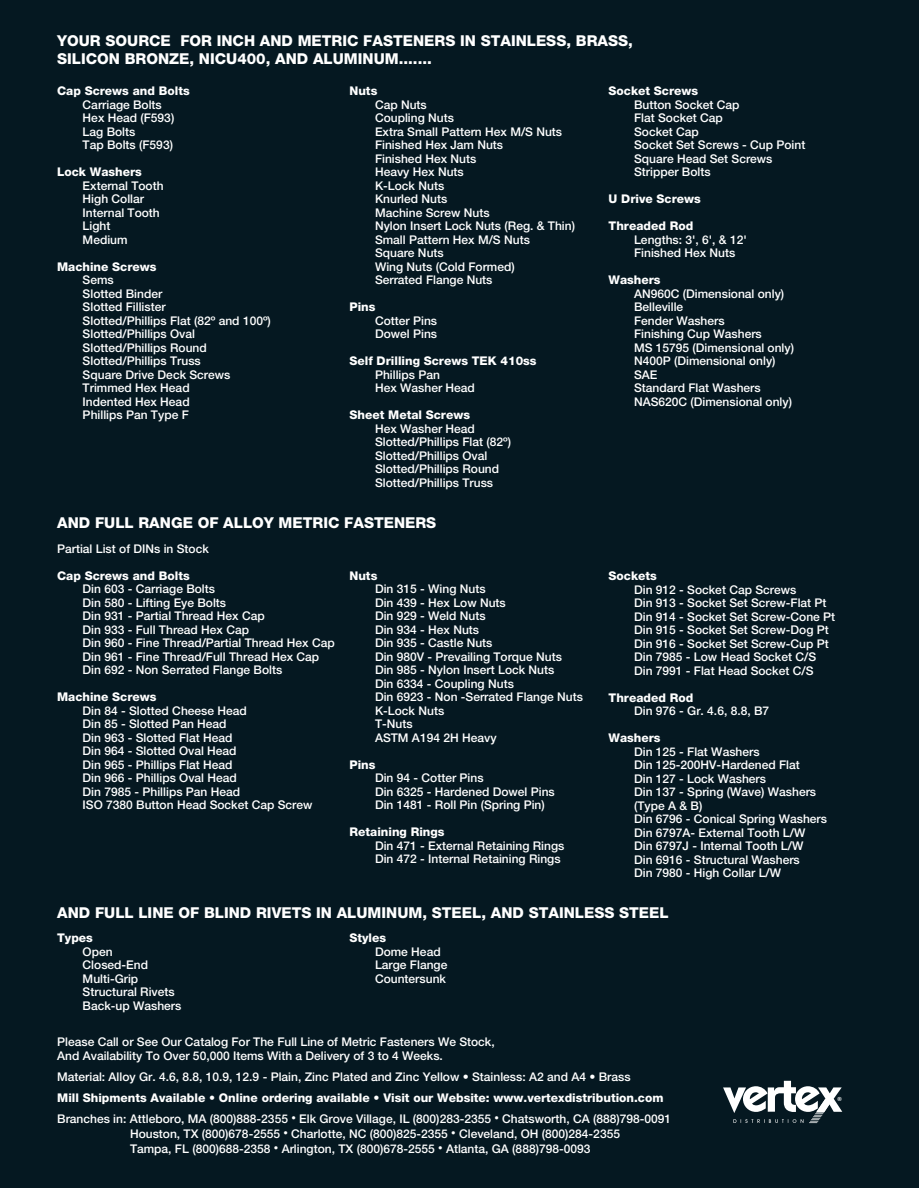
<style>
.page{position:relative;width:919px;height:1188px;background:#fff}
.page>*{position:absolute;margin:0;border:0;box-sizing:border-box;transform-origin:0 0}
.t1{font:800 15px/18px "Helvetica Neue";color:#fff}
.t2{font:500 12px/13.5px "Helvetica Neue";color:#fff}
.t3{font:800 12px "Helvetica Neue";color:#fff}
.t4{font:700 5.7px "Helvetica";color:#fff}
.s1{font-weight:800}
.s2{font-size:9px}
</style>
<div class="page">
<svg style="left:918px;top:0;width:1px;height:1188px"></svg>
<div style="left:0;top:0;width:918px;height:1188px;background:#051821"></div>
<svg style="left:723px;top:1081px;width:118px;height:42px"></svg>
<p class="t1" style="left:57px;top:31px;width:577px">YOUR SOURCE FOR INCH AND METRIC FASTENERS IN STAINLESS, BRASS,<br>SILICON BRONZE, NICU400, AND ALUMINUM.......</p>
<p class="t3" style="left:57px;top:84px;width:134px">Cap Screws and Bolts</p>
<p class="t2" style="left:83px;top:98px;width:93px">Carriage Bolts<br>Hex Head (F593)<br>Lag Bolts<br>Tap Bolts (F593)</p>
<p class="t3" style="left:57px;top:165px;width:86px">Lock Washers</p>
<p class="t2" style="left:83px;top:179px;width:82px">External Tooth<br>High Collar<br>Internal Tooth<br>Light<br>Medium</p>
<p class="t3" style="left:57px;top:259px;width:101px">Machine Screws</p>
<p class="t2" style="left:83px;top:273px;width:190px">Sems<br>Slotted Binder<br>Slotted Fillister<br>Slotted/Phillips Flat (82º and 100º)<br>Slotted/Phillips Oval<br>Slotted/Phillips Round<br>Slotted/Phillips Truss<br>Square Drive Deck Screws<br>Trimmed Hex Head<br>Indented Hex Head<br>Phillips Pan Type F</p>
<p class="t3" style="left:349px;top:84px;width:29px">Nuts</p>
<p class="t2" style="left:375px;top:98px;width:201px">Cap Nuts<br>Coupling Nuts<br>Extra Small Pattern Hex M/S Nuts<br>Finished Hex Jam Nuts<br>Finished Hex Nuts<br>Heavy Hex Nuts<br>K-Lock Nuts<br>Knurled Nuts<br>Machine Screw Nuts<br>Nylon Insert Lock Nuts (Reg. &amp; Thin)<br>Small Pattern Hex M/S Nuts<br>Square Nuts<br>Wing Nuts (Cold Formed)<br>Serrated Flange Nuts</p>
<p class="t3" style="left:349px;top:300px;width:28px">Pins</p>
<p class="t2" style="left:375px;top:314px;width:64px">Cotter Pins<br>Dowel Pins</p>
<p class="t3" style="left:349px;top:354px;width:188px">Self Drilling Screws TEK 410ss</p>
<p class="t2" style="left:375px;top:368px;width:101px">Phillips Pan<br>Hex Washer Head</p>
<p class="t3" style="left:349px;top:408px;width:122px">Sheet Metal Screws</p>
<p class="t2" style="left:375px;top:422px;width:137px">Hex Washer Head<br>Slotted/Phillips Flat (82º)<br>Slotted/Phillips Oval<br>Slotted/Phillips Round<br>Slotted/Phillips Truss</p>
<p class="t1" style="left:57px;top:513px;width:380px">AND FULL RANGE OF ALLOY METRIC FASTENERS</p>
<p class="t2" style="left:57px;top:541px;width:153px">Partial List of DINs in Stock</p>
<p class="t3" style="left:57px;top:568px;width:134px">Cap Screws and Bolts</p>
<p class="t2" style="left:83px;top:582px;width:253px">Din 603 - Carriage Bolts<br>Din 580 - Lifting Eye Bolts<br>Din 931 - Partial Thread Hex Cap<br>Din 933 - Full Thread Hex Cap<br>Din 960 - Fine Thread/Partial Thread Hex Cap<br>Din 961 - Fine Thread/Full Thread Hex Cap<br>Din 692 - Non Serrated Flange Bolts</p>
<p class="t3" style="left:57px;top:690px;width:101px">Machine Screws</p>
<p class="t2" style="left:83px;top:703px;width:231px">Din 84 - Slotted Cheese Head<br>Din 85 - Slotted Pan Head<br>Din 963 - Slotted Flat Head<br>Din 964 - Slotted Oval Head<br>Din 965 - Phillips Flat Head<br>Din 966 - Phillips Oval Head<br>Din 7985 - Phillips Pan Head<br>ISO 7380 Button Head Socket Cap Screw</p>
<p class="t3" style="left:349px;top:568px;width:29px">Nuts</p>
<p class="t2" style="left:375px;top:582px;width:209px">Din 315 - Wing Nuts<br>Din 439 - Hex Low Nuts<br>Din 929 - Weld Nuts<br>Din 934 - Hex Nuts<br>Din 935 - Castle Nuts<br>Din 980V - Prevailing Torque Nuts<br>Din 985 - Nylon Insert Lock Nuts<br>Din 6334 - Coupling Nuts<br>Din 6923 - Non -Serrated Flange Nuts<br>K-Lock Nuts<br>T-Nuts<br>ASTM A194 2H Heavy</p>
<p class="t3" style="left:349px;top:757px;width:28px">Pins</p>
<p class="t2" style="left:375px;top:771px;width:181px">Din 94 - Cotter Pins<br>Din 6325 - Hardened Dowel Pins<br>Din 1481 - Roll Pin (Spring Pin)</p>
<p class="t3" style="left:349px;top:825px;width:96px">Retaining Rings</p>
<p class="t2" style="left:375px;top:838px;width:191px">Din 471 - External Retaining Rings<br>Din 472 - Internal Retaining Rings</p>
<p class="t3" style="left:608px;top:84px;width:91px">Socket Screws</p>
<p class="t2" style="left:633px;top:98px;width:173px">Button Socket Cap<br>Flat Socket Cap<br>Socket Cap<br>Socket Set Screws - Cup Point<br>Square Head Set Screws<br>Stripper Bolts</p>
<p class="t3" style="left:608px;top:192px;width:94px">U Drive Screws</p>
<p class="t3" style="left:608px;top:219px;width:86px">Threaded Rod</p>
<p class="t2" style="left:633px;top:233px;width:114px">Lengths: 3', 6', &amp; 12'<br>Finished Hex Nuts</p>
<p class="t3" style="left:608px;top:273px;width:54px">Washers</p>
<p class="t2" style="left:633px;top:287px;width:161px">AN960C (Dimensional only)<br>Belleville<br>Fender Washers<br>Finishing Cup Washers<br>MS 15795 (Dimensional only)<br>N400P (Dimensional only)<br>SAE<br>Standard Flat Washers<br>NAS620C (Dimensional only)</p>
<p class="t3" style="left:608px;top:569px;width:50px">Sockets</p>
<p class="t2" style="left:633px;top:582px;width:202px">Din 912 - Socket Cap Screws<br>Din 913 - Socket Set Screw-Flat Pt<br>Din 914 - Socket Set Screw-Cone Pt<br>Din 915 - Socket Set Screw-Dog Pt<br>Din 916 - Socket Set Screw-Cup Pt<br>Din 7985 - Low Head Socket C/S<br>Din 7991 - Flat Head Socket C/S</p>
<p class="t3" style="left:608px;top:690px;width:86px">Threaded Rod</p>
<p class="t2" style="left:633px;top:704px;width:136px">Din 976 - Gr. 4.6, 8.8, B7</p>
<p class="t3" style="left:608px;top:731px;width:54px">Washers</p>
<p class="t2" style="left:633px;top:744px;width:194px">Din 125 - Flat Washers<br>Din 125-200HV-Hardened Flat<br>Din 127 - Lock Washers<br>Din 137 - Spring (Wave) Washers (Type A &amp; B)<br>Din 6796 - Conical Spring Washers<br>Din 6797A- External Tooth L/W<br>Din 6797J - Internal Tooth L/W<br>Din 6916 - Structural Washers<br>Din 7980 - High Collar L/W</p>
<p class="t1" style="left:57px;top:904px;width:612px">AND FULL LINE OF BLIND RIVETS IN ALUMINUM, STEEL, AND STAINLESS STEEL</p>
<p class="t3" style="left:57px;top:931px;width:37px">Types</p>
<p class="t2" style="left:83px;top:944px;width:100px">Open<br>Closed-End<br>Multi-Grip<br>Structural Rivets<br>Back-up Washers</p>
<p class="t3" style="left:349px;top:931px;width:38px">Styles</p>
<p class="t2" style="left:375px;top:944px;width:74px">Dome Head<br>Large Flange<br>Countersunk</p>
<p class="t2" style="left:57px;top:1035px;width:439px">Please Call or See Our Catalog For The Full Line of Metric Fasteners We Stock,<br>And Availability To Over 50,000 Items With a Delivery of 3 to 4 Weeks.</p>
<p class="t2" style="left:57px;top:1070px;width:574px">Material: Alloy Gr. 4.6, 8.8, 10.9, 12.9 - Plain, Zinc Plated and Zinc Yellow • Stainless: A2 and A4 • Brass</p>
<p class="t2" style="left:57px;top:1087px;width:615px;line-height:21px"><span class="s1">Mill Shipments Available • Online ordering available • Visit our Website: www.vertexdistribution.com<br></span>Branches in: Attleboro, MA (800)888-2355 <span class="s2">•</span> Elk Grove Village, IL (800)283-2355 <span class="s2">•</span> Chatsworth, CA (888)798-0091</p>
<p class="t2" style="left:130px;top:1126px;width:491px;line-height:15px">Houston, TX (800)678-2555 <span class="s2">•</span> Charlotte, NC (800)825-2355 <span class="s2">•</span> Cleveland, OH (800)284-2355<br>Tampa, FL (800)688-2358 <span class="s2">•</span> Arlington, TX (800)678-2555 <span class="s2">•</span> Atlanta, GA (888)798-0093</p>
<p class="t4" style="left:837px;top:1094px;width:6px">®</p>
</div>
